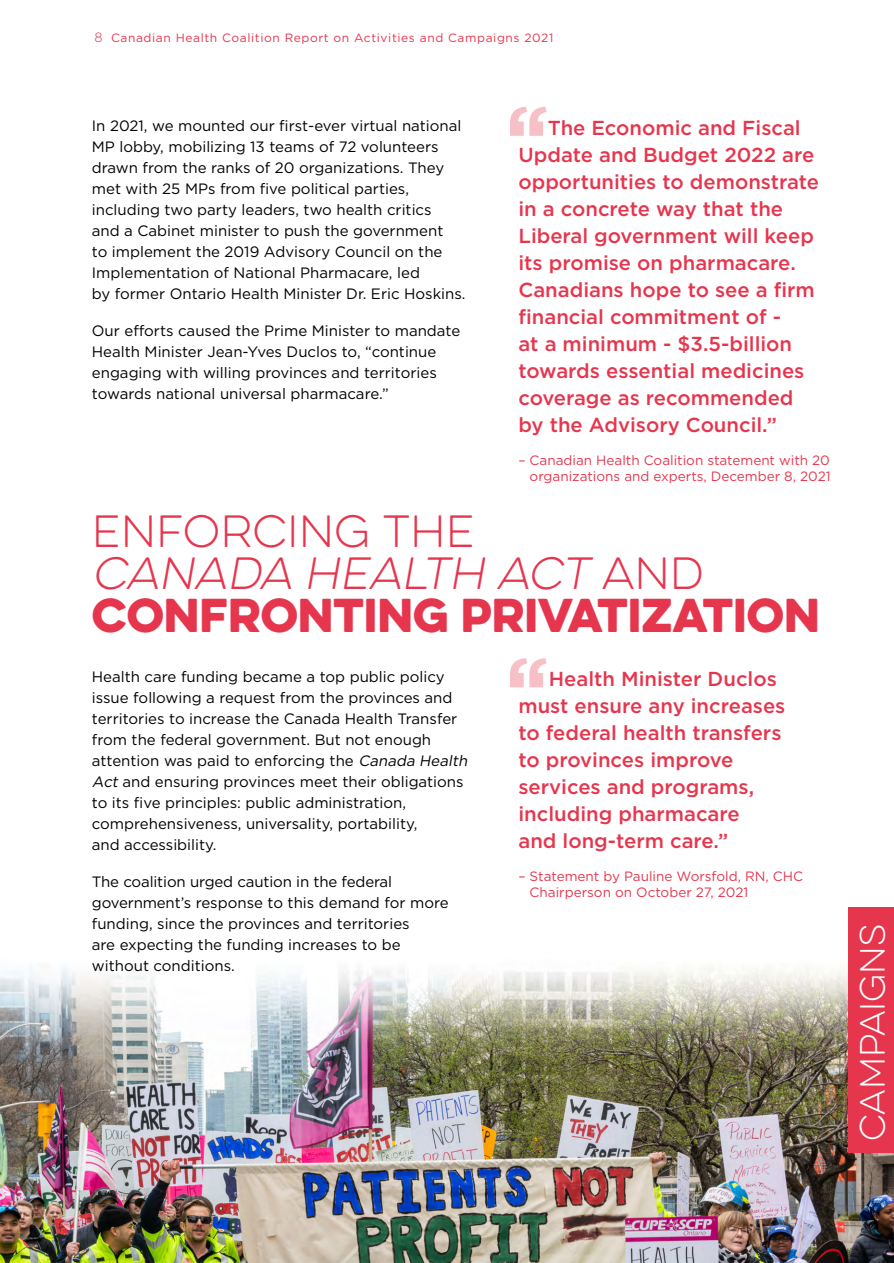
<style>
.page{position:relative;width:894px;height:1263px;background:#fff}
.page>*{position:absolute;margin:0;border:0;box-sizing:border-box;transform-origin:0 0}
.t1{font:42.6px "Eveleth Clean";color:#e6364e}
.t2{font:100 40.5px/42.6px "Eveleth Clean";color:#e6364e}
.t3{font:100 31.5px "Eveleth Clean";color:#fff}
.t4{font:500 20.25px/27px "Gotham";color:#e6364e}
.t5{font:15px/21px "Gotham";color:#000}
.t6{font:13.5px/16.5px "Gotham";color:#e6364e;text-align:right}
.t7{font:12px "Gotham";letter-spacing:.05em;color:#e6364e}
.s1{font-family:"Eveleth Clean";font-weight:100}
.s2{font-style:italic}
</style>
<div class="page">
<img style="left:0;top:662px;width:893px;height:601px">
<svg style="left:510px;top:107px;width:36px;height:29px"></svg>
<svg style="left:510px;top:658px;width:36px;height:29px"></svg>
<div style="left:847px;top:906px;width:46px;height:246px;background:#e6364e"></div>
<p class="t7" style="left:94px;top:30px;width:460px"><span class="s1">8</span> Canadian Health Coalition Report on Activities and Campaigns 2021</p>
<p class="t5" style="left:92px;top:115px;width:373px">In 2021, we mounted our first-ever virtual national MP lobby, mobilizing 13 teams of 72 volunteers drawn from the ranks of 20 organizations. They met with 25 MPs from five political parties, including two party leaders, two health critics and a Cabinet minister to push the government<br>to implement the 2019 Advisory Council on the Implementation of National Pharmacare, led<br>by former Ontario Health Minister Dr. Eric Hoskins.</p>
<p class="t5" style="left:92px;top:320px;width:370px">Our efforts caused the Prime Minister to mandate Health Minister Jean-Yves Duclos to, “continue engaging with willing provinces and territories towards national universal pharmacare.”</p>
<p class="t4" style="left:518px;top:114px;width:302px;text-indent:29px">The Economic and Fiscal<br>Update and Budget 2022 are opportunities to demonstrate in a concrete way that the<br>Liberal government will keep its promise on pharmacare.<br>Canadians hope to see a firm financial commitment of -<br>at a minimum - $3.5-billion towards essential medicines coverage as recommended by the Advisory Council.”</p>
<p class="t6" style="left:518px;top:451px;width:313px">– Canadian Health Coalition statement with 20 organizations and experts, December 8, 2021</p>
<h2 class="t2" style="left:92px;top:510px;width:613px">ENFORCING THE<br><span class="s2">CANADA HEALTH ACT</span> A N D</h2>
<h1 class="t1" style="left:92px;top:582px;width:729px">CONFRONTING PRIVATIZATION</h1>
<h3 class="t4" style="left:518px;top:665px;width:268px;text-indent:30px">Health Minister Duclos must ensure any increases to federal health transfers to provinces improve services and programs, including pharmacare<br>and long-term care.”</h3>
<p class="t6" style="left:529px;top:867px;width:275px;text-align:left;text-indent:-11px">– Statement by Pauline Worsfold, RN, CHC<br>Chairperson on October 27, 2021</p>
<p class="t5" style="left:92px;top:666px;width:380px">Health care funding became a top public policy issue following a request from the provinces and territories to increase the Canada Health Transfer from the federal government. But not enough attention was paid to enforcing the <span class="s2">Canada Health Act</span> and ensuring provinces meet their obligations to its five principles: public administration, comprehensiveness, universality, portability,<br>and accessibility.</p>
<p class="t5" style="left:92px;top:871px;width:358px">The coalition urged caution in the federal government’s response to this demand for more funding, since the provinces and territories<br>are expecting the funding increases to be without conditions.</p>
<h3 class="t3" style="left:850px;top:1141px;width:219px;rotate:-90deg">CAMPAIGNS</h3>
</div>
